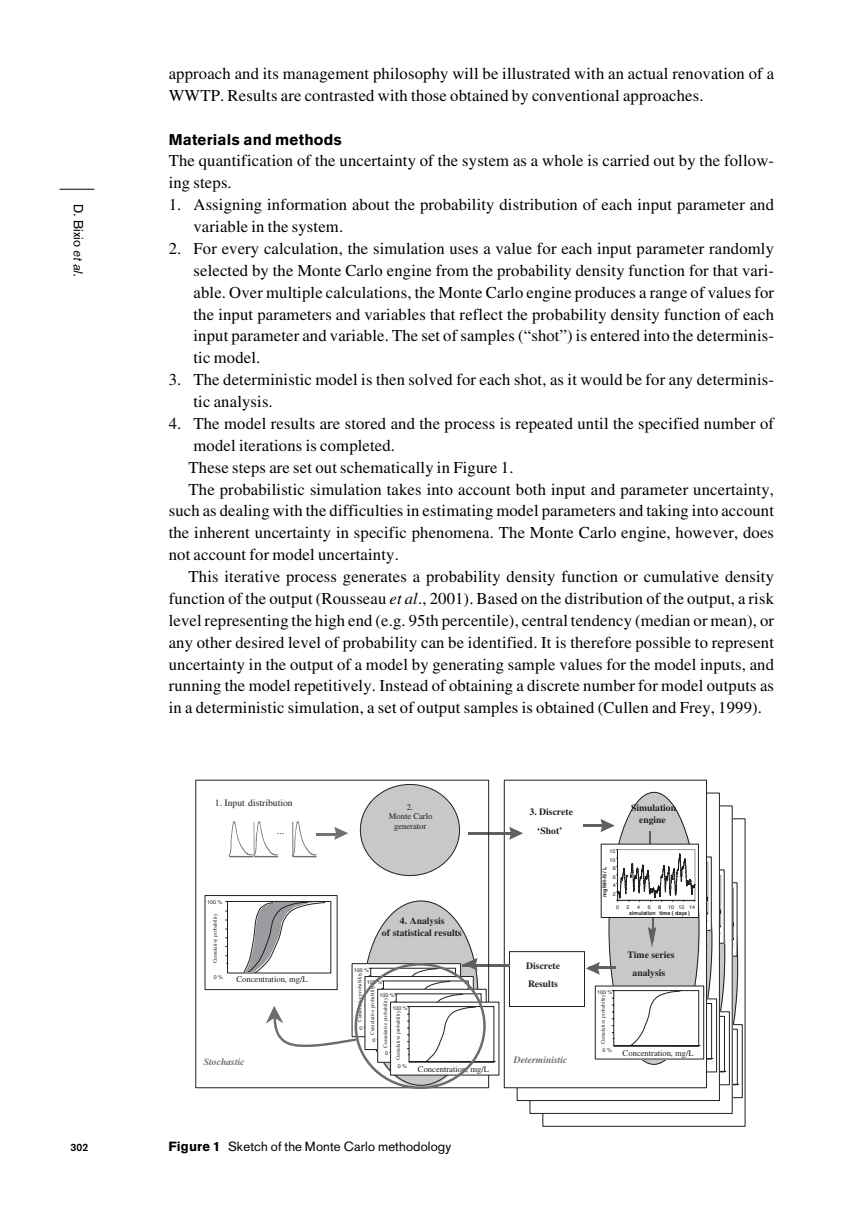
<style>
.page{position:relative;width:863px;height:1225px;background:#fff}
.page>*{position:absolute;margin:0;border:0;box-sizing:border-box;transform-origin:0 0}
.t1{font:16.62px/21.9px "Times";letter-spacing:.01em;color:#000}
.t2{font:900 15.4px "Akzidenz Grotesk";letter-spacing:.01em;color:#000}
.t3{font:13.12px "Akzidenz Grotesk";letter-spacing:.01em;color:#000}
.t4{font:700 10.5px "Akzidenz Grotesk";color:#000}
.t5{font:700 9.62px/11.7px "Times";color:#231f20;text-align:center}
.t6{font:9.62px "Times";color:#231f20}
.t7{font:italic 700 9.62px "Times";color:#6c6c6f}
.t8{font:italic 700 9.62px "Times";color:#6c6d70}
.t9{font:8.58px/9.8px "Times";color:#231f20;text-align:center}
.t10{font:5.42px "Times";color:#231f20}
.t11{font:5.42px "Helvetica";letter-spacing:-.005em;color:#231f20}
.t12{font:700 5.42px "Helvetica";letter-spacing:-.005em;color:#231f20}
.s1{font-family:"Akzidenz Grotesk BE";font-style:italic}
.s2{font-style:italic}
.s3{font-weight:900}
</style>
<div class="page">
<hr style="left:60px;top:189px;width:34px;height:1px;background:#000">
<div style="left:609px;top:792px;width:91px;height:272px;background:#c7c8ca;border-radius:50%"></div>
<div style="left:509px;top:951px;width:76px;height:56px;border:1px solid #231f20"></div>
<hr style="left:583px;top:825px;width:21px;height:2px;background:#606063">
<svg style="left:586px;top:819px;width:156px;height:279px"></svg>
<svg style="left:364px;top:901px;width:114px;height:187px"></svg>
<div style="left:360px;top:784px;width:99px;height:92px;background:#c7c8ca;border-radius:50%"></div>
<hr style="left:462px;top:965px;width:47px;height:2px;background:#606063">
<svg style="left:229px;top:821px;width:49px;height:36px"></svg>
<svg style="left:292px;top:821px;width:24px;height:36px"></svg>
<svg style="left:509px;top:827px;width:14px;height:13px"></svg>
<hr style="left:468px;top:832px;width:45px;height:2px;background:#606063">
<svg style="left:334px;top:827px;width:14px;height:13px"></svg>
<hr style="left:316px;top:834px;width:22px;height:2px;background:#707174">
<div style="left:196px;top:780px;width:293px;height:308px;border:1px solid #231f20"></div>
<svg style="left:205px;top:895px;width:294px;height:180px"></svg>
<p class="t3" style="left:83px;top:204px;width:74px;rotate:90deg">D. Bixio <span class="s1">et al.</span></p>
<p class="t4" style="left:71px;top:1143px;width:19px">302</p>
<p class="t1" style="left:169px;top:64px;width:607px">approach and its management philosophy will be illustrated with an actual renovation of a<br>WWTP. Results are contrasted with those obtained by conventional approaches.</p>
<p class="t2" style="left:169px;top:134px;width:175px">Materials and methods</p>
<p class="t1" style="left:169px;top:151px;width:607px">The quantification of the uncertainty of the system as a whole is carried out by the follow&shy;ing steps.</p>
<p class="t1" style="left:193px;top:195px;width:582px;text-indent:-25px">1. Assigning information about the probability distribution of each input parameter and variable in the system.</p>
<p class="t1" style="left:193px;top:239px;width:582px;text-align:justify;text-indent:-25px">2. For every calculation, the simulation uses a value for each input parameter randomly selected by the Monte Carlo engine from the probability density function for that vari&shy;able. Over multiple calculations, the Monte Carlo engine produces a range of values for the input parameters and variables that reflect the probability density function of each input parameter and variable. The set of samples (“shot”) is entered into the determinis&shy;tic model.</p>
<p class="t1" style="left:193px;top:370px;width:582px;text-indent:-25px">3. The deterministic model is then solved for each shot, as it would be for any determinis&shy;tic analysis.</p>
<p class="t1" style="left:169px;top:414px;width:607px">4. The model results are stored and the process is repeated until the specified number of</p>
<p class="t1" style="left:193px;top:436px;width:203px">model iterations is completed.</p>
<p class="t1" style="left:189px;top:458px;width:326px">These steps are set out schematically in Figure 1.</p>
<p class="t1" style="left:189px;top:480px;width:587px">The probabilistic simulation takes into account both input and parameter uncertainty,</p>
<p class="t1" style="left:169px;top:501px;width:607px">such as dealing with the difficulties in estimating model parameters and taking into account</p>
<p class="t1" style="left:169px;top:523px;width:607px">the inherent uncertainty in specific phenomena. The Monte Carlo engine, however, does</p>
<p class="t1" style="left:169px;top:545px;width:232px">not account for model uncertainty.</p>
<p class="t1" style="left:189px;top:567px;width:587px">This iterative process generates a probability density function or cumulative density</p>
<p class="t1" style="left:169px;top:589px;width:607px">function of the output (Rousseau <span class="s2">et al</span>., 2001). Based on the distribution of the output, a risk</p>
<p class="t1" style="left:169px;top:611px;width:607px">level representing the high end (e.g. 95th percentile), central tendency (median or mean), or</p>
<p class="t1" style="left:169px;top:633px;width:607px">any other desired level of probability can be identified. It is therefore possible to represent</p>
<p class="t1" style="left:169px;top:655px;width:607px">uncertainty in the output of a model by generating sample values for the model inputs, and</p>
<p class="t1" style="left:169px;top:676px;width:607px">running the model repetitively. Instead of obtaining a discrete number for model outputs as</p>
<p class="t1" style="left:169px;top:698px;width:595px">in a deterministic simulation, a set of output samples is obtained (Cullen and Frey, 1999).</p>
<p class="t6" style="left:215px;top:799px;width:79px">1. Input distribution</p>
<p class="t6" style="left:277px;top:827px;width:9px">...</p>
<p class="t9" style="left:389px;top:803px;width:45px">2.<br>Monte Carlo generator</p>
<p class="t5" style="left:529px;top:803px;width:45px;line-height:18.7px">3. Discrete ‘Shot’</p>
<p class="t5" style="left:631px;top:803px;width:47px">Simulation engine</p>
<p class="t5" style="left:644px;top:816px;width:47px">Simulation</p>
<p class="t11" style="left:609px;top:849px;width:7px">12</p>
<p class="t11" style="left:609px;top:858px;width:7px">10</p>
<p class="t11" style="left:613px;top:866px;width:4px">8</p>
<p class="t12" style="left:602px;top:897px;width:32px;rotate:-90deg">mg NH-N / L</p>
<p class="t11" style="left:613px;top:875px;width:4px">6</p>
<p class="t11" style="left:613px;top:883px;width:4px">4</p>
<p class="t11" style="left:613px;top:892px;width:4px">2</p>
<p class="t11" style="left:207px;top:900px;width:17px">100 %</p>
<p class="t10" style="left:213px;top:963px;width:51px;rotate:-90deg">Cumulative probability</p>
<p class="t11" style="left:214px;top:975px;width:11px">0 %</p>
<p class="t9" style="left:236px;top:975px;width:73px">Concentration, mg/L</p>
<p class="t8" style="left:204px;top:1059px;width:42px">Stochastic</p>
<p class="t5" style="left:382px;top:916px;width:81px">4. Analysis<br>of statistical results</p>
<p class="t11" style="left:354px;top:968px;width:17px">100 %</p>
<p class="t10" style="left:358px;top:1022px;width:51px;rotate:-90deg">Cumulative probability</p>
<p class="t11" style="left:367px;top:980px;width:17px">100 %</p>
<p class="t11" style="left:372px;top:1038px;width:11px">0 %</p>
<p class="t10" style="left:370px;top:1035px;width:51px;rotate:-90deg">Cumulative probability</p>
<p class="t11" style="left:379px;top:993px;width:17px">100 %</p>
<p class="t11" style="left:385px;top:1051px;width:11px">0 %</p>
<p class="t10" style="left:383px;top:1048px;width:51px;rotate:-90deg">Cumulative probability</p>
<p class="t11" style="left:392px;top:1006px;width:17px">100 %</p>
<p class="t11" style="left:398px;top:1064px;width:11px">0 %</p>
<p class="t9" style="left:418px;top:1065px;width:73px">Concentration, mg/L</p>
<p class="t10" style="left:396px;top:1060px;width:51px;rotate:-90deg">Cumulative probability</p>
<p class="t11" style="left:359px;top:1026px;width:11px">0 %</p>
<p class="t11" style="left:626px;top:905px;width:4px">2</p>
<p class="t11" style="left:616px;top:905px;width:4px">0</p>
<p class="t11" style="left:626px;top:905px;width:4px">2</p>
<p class="t11" style="left:637px;top:905px;width:4px">4</p>
<p class="t11" style="left:658px;top:905px;width:4px">8</p>
<p class="t11" style="left:668px;top:905px;width:28px">10 12 14</p>
<p class="t12" style="left:629px;top:911px;width:62px">simulation time ( days )</p>
<p class="t11" style="left:648px;top:905px;width:8px">68</p>
<p class="t11" style="left:638px;top:909px;width:4px">4</p>
<p class="t11" style="left:651px;top:913px;width:4px">6</p>
<p class="t5" style="left:526px;top:958px;width:35px;line-height:17.3px;text-align:left">Discrete<br>Results</p>
<p class="t5" style="left:627px;top:946px;width:48px;line-height:18px">Time series analysis</p>
<p class="t5" style="left:539px;top:974px;width:35px">Discrete</p>
<p class="t7" style="left:514px;top:1056px;width:55px">Deterministic</p>
<p class="t11" style="left:597px;top:990px;width:17px">100 %</p>
<p class="t10" style="left:601px;top:1044px;width:51px;rotate:-90deg">Cumulative probability</p>
<p class="t11" style="left:602px;top:1048px;width:11px">0 %</p>
<p class="t9" style="left:622px;top:1049px;width:73px">Concentration, mg/L</p>
<p class="t3" style="left:168px;top:1141px;width:284px"><span class="s3">Figure 1</span> Sketch of the Monte Carlo methodology</p>
</div>
